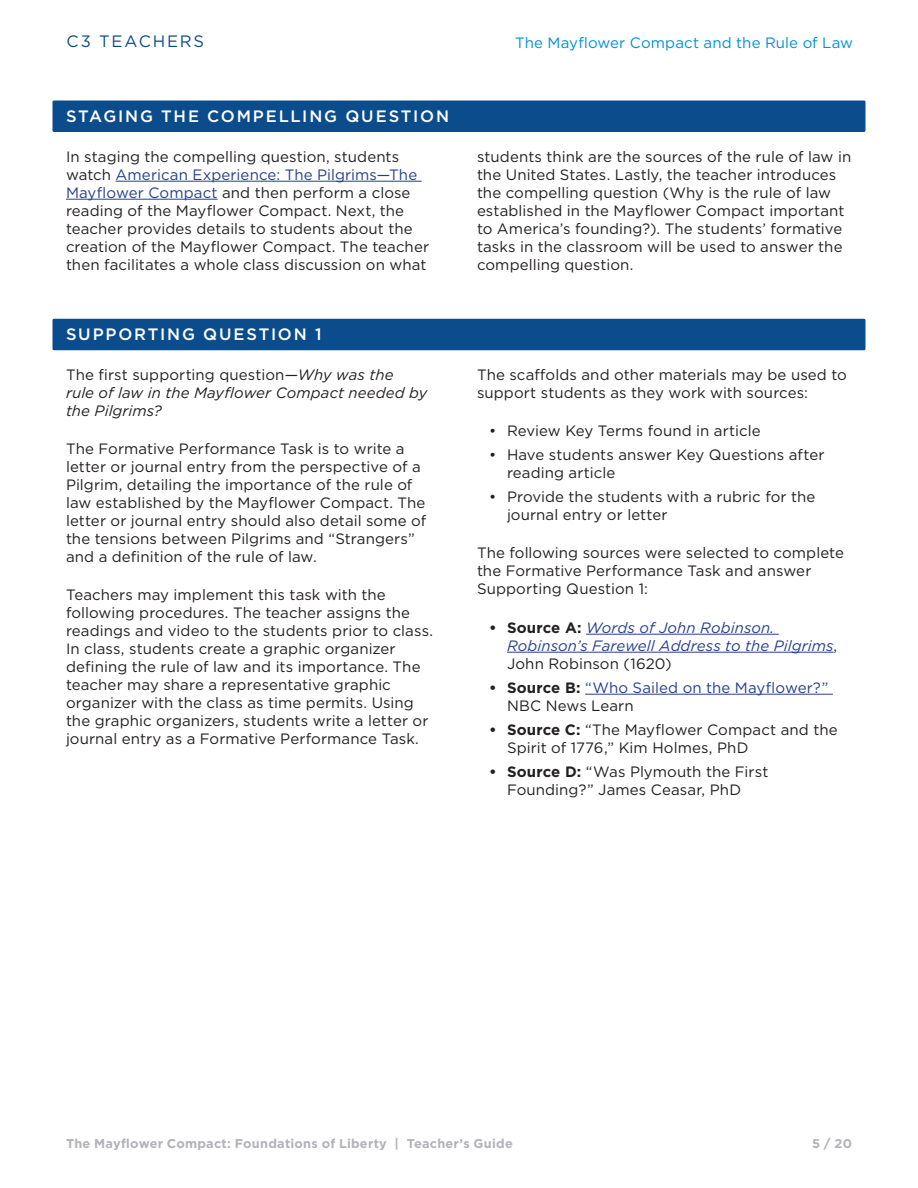
<style>
.page{position:relative;width:918px;height:1188px;background:#fff}
.page>*{position:absolute;margin:0;border:0;box-sizing:border-box;transform-origin:0 0}
.Section_Header{font:500 16.5px "Gotham";letter-spacing:.11em;color:#fff}
.t1{font:16.5px "Gotham";letter-spacing:.105em;color:#0b4c8c}
.t2{font:15px/18px "Gotham";letter-spacing:.005em;color:#231f20}
.t3{font:italic 15px/18px "Gotham";letter-spacing:.005em;color:#231f20}
.t4{font:italic 15px/18px "Gotham";letter-spacing:.005em;color:#253f8e}
.t5{font:15px/18px "Gotham";letter-spacing:.01em;color:#253f8e}
.t6{font:15px "Gotham";letter-spacing:.01em;color:#0092d1}
.t7{font:700 12.75px "Gotham";letter-spacing:.02em;color:#b2b3b7}
.s1{color:#253f8e}
.s2{font-style:normal}
.s3{font-weight:700;font-style:normal;color:#231f20}
.s4{font-style:normal;color:#231f20}
.s5{font-weight:700;color:#231f20}
.s6{color:#231f20}
.s7{font-weight:700}
</style>
<div class="page">
<div style="left:52px;top:100px;width:814px;height:32px;background:#0b4c8c;border-radius:2px"></div>
<hr style="left:116px;top:181px;width:306px;height:1px;background:#253f8e">
<hr style="left:66px;top:199px;width:152px;height:1px;background:#253f8e">
<div style="left:52px;top:319px;width:814px;height:31px;background:#0b4c8c;border-radius:2px"></div>
<hr style="left:586px;top:634px;width:193px;height:1px;background:#253f8e">
<hr style="left:507px;top:652px;width:327px;height:1px;background:#253f8e">
<hr style="left:585px;top:694px;width:248px;height:1px;background:#253f8e">
<p class="t1" style="left:67px;top:31px;width:139px">C3 TEACHERS</p>
<p class="t6" style="left:515px;top:33px;width:340px">The Mayflower Compact and the Rule of Law</p>
<p class="Section_Header" style="left:66px;top:105px;width:385px">STAGING THE COMPELLING QUESTION</p>
<p class="t2" style="left:66px;top:147px;width:365px">In staging the compelling question, students watch <span class="s1">American Experience: The Pilgrims—The Mayflower Compact</span> and then perform a close reading of the Mayflower Compact. Next, the teacher provides details to students about the creation of the Mayflower Compact. The teacher then facilitates a whole class discussion on what</p>
<p class="t2" style="left:477px;top:147px;width:376px">students think are the sources of the rule of law in the United States. Lastly, the teacher introduces the compelling question (Why is the rule of law established in the Mayflower Compact important to America’s founding?). The students’ formative tasks in the classroom will be used to answer the compelling question.</p>
<p class="Section_Header" style="left:66px;top:324px;width:257px">SUPPORTING QUESTION 1</p>
<p class="t3" style="left:66px;top:365px;width:363px"><span class="s2">The first supporting question—</span>Why was the<br>rule of law in the Mayflower Compact needed by the Pilgrims?</p>
<p class="t2" style="left:66px;top:440px;width:362px">The Formative Performance Task is to write a letter or journal entry from the perspective of a Pilgrim, detailing the importance of the rule of law established by the Mayflower Compact. The letter or journal entry should also detail some of the tensions between Pilgrims and “Strangers” and a definition of the rule of law.</p>
<p class="t2" style="left:66px;top:586px;width:369px">Teachers may implement this task with the following procedures. The teacher assigns the readings and video to the students prior to class.<br>In class, students create a graphic organizer defining the rule of law and its importance. The teacher may share a representative graphic organizer with the class as time permits. Using the graphic organizers, students write a letter or journal entry as a Formative Performance Task.</p>
<p class="t2" style="left:477px;top:365px;width:371px">The scaffolds and other materials may be used to support students as they work with sources:</p>
<p class="t2" style="left:489px;top:422px;width:273px">• Review Key Terms found in article</p>
<p class="t2" style="left:507px;top:446px;width:319px;text-indent:-18px">• Have students answer Key Questions after reading article</p>
<p class="t2" style="left:507px;top:488px;width:310px;text-indent:-18px">• Provide the students with a rubric for the journal entry or letter</p>
<p class="t2" style="left:477px;top:544px;width:368px">The following sources were selected to complete the Formative Performance Task and answer<br>Supporting Question 1:</p>
<p class="t4" style="left:507px;top:618px;width:332px;text-indent:-18px"><span class="s3">• Source A:</span> Words of John Robinson.<br>Robinson’s Farewell Address to the Pilgrims<span class="s4">,<br>John Robinson (1620)</span></p>
<p class="t5" style="left:507px;top:678px;width:323px;text-indent:-18px"><span class="s5">• Source B:</span> “Who Sailed on the Mayflower?”<br><span class="s6">NBC News Learn</span></p>
<p class="t2" style="left:507px;top:720px;width:332px;text-indent:-18px"><span class="s7">• Source C:</span> “The Mayflower Compact and the<br>Spirit of 1776,” Kim Holmes, PhD</p>
<p class="t2" style="left:507px;top:762px;width:263px;text-indent:-18px"><span class="s7">• Source D:</span> “Was Plymouth the First<br>Founding?” James Ceasar, PhD</p>
<p class="t7" style="left:66px;top:1135px;width:448px">The Mayflower Compact: Foundations of Liberty | Teacher’s Guide</p>
<p class="t7" style="left:812px;top:1135px;width:41px">5 / 20</p>
</div>
